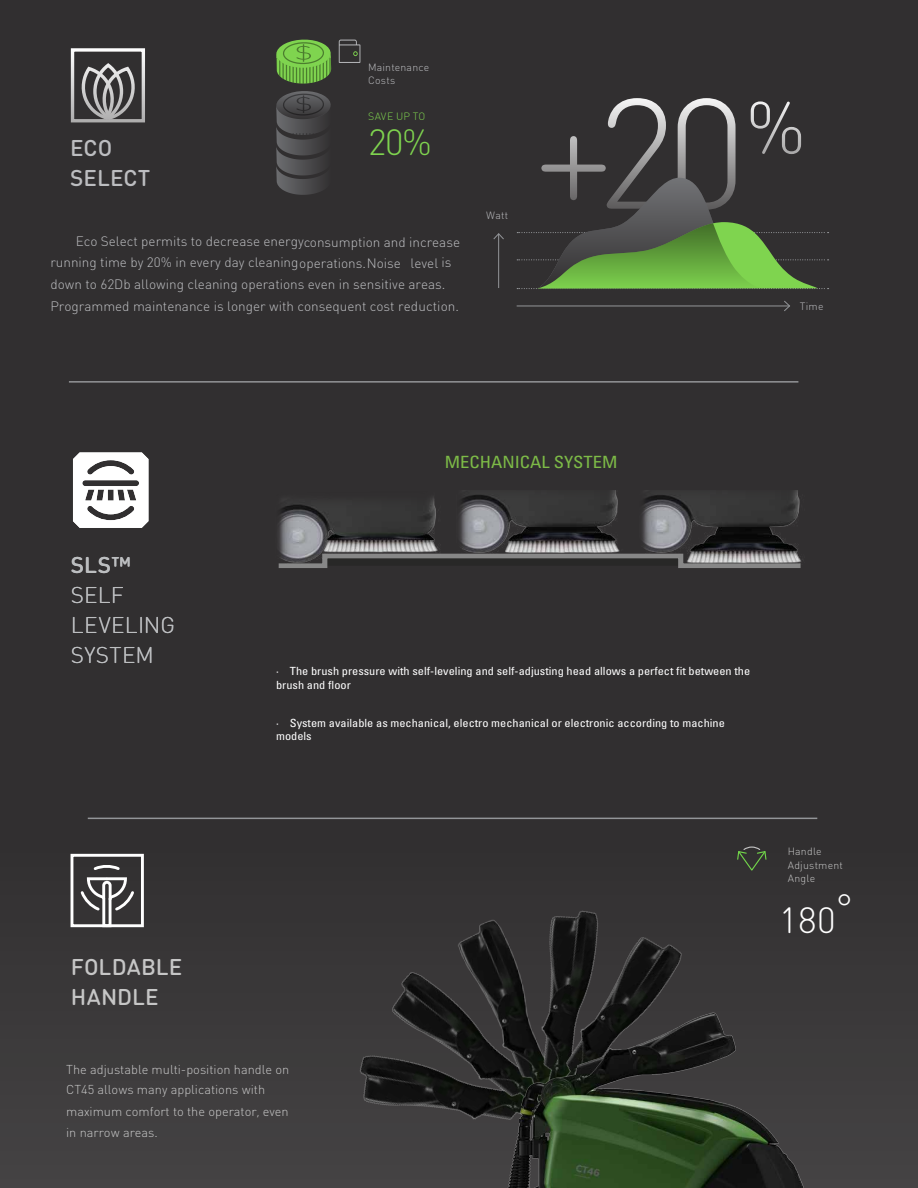
<style>
.page{position:relative;width:918px;height:1188px;background:#312f30}
.page>*{position:absolute;margin:0;border:0;box-sizing:border-box;transform-origin:0 0}
.t1{font:300 154.05px "DIN Round Pro";color:#fff}
.t2{font:300 36px "DIN Round Pro";color:#fff}
.t3{font:300 36px "DIN Round Pro";color:#7fd44f}
.t4{font:300 22.5px/30px "DIN Round Pro";letter-spacing:.015em;color:#bcbdc0}
.t5{font:500 22.5px/30px "DIN Round Pro";letter-spacing:.005em;color:#c6c6c6}
.t6{font:500 22.5px "DIN Round Pro";color:#bcbdc0}
.t7{font:condensed 16.8px "Univers LT Std";color:#7dbb47;scale:1.1 1}
.t8{font:300 13.5px/21px "DIN Round Pro";color:#bcbdc0}
.t9{font:300 12.75px/20.4px "DIN Round Pro";color:#c6c6c6}
.t10{font:condensed 11.25px/13.5px "Univers LT Std";color:#fff;scale:1.1 1}
.dida{font:300 10.5px "DIN Round Pro";letter-spacing:.02em;color:#bcbdc0}
.t11{font:300 10.5px/13.5px "DIN Round Pro";letter-spacing:.02em;color:#c6c6c6}
.dida-2{font:300 10.5px "DIN Round Pro";letter-spacing:.02em;color:#7fd44f}
</style>
<div class="page">
<hr style="left:517px;top:306px;width:273px;height:1px;background:#939598">
<svg style="left:783px;top:300px;width:7px;height:11px"></svg>
<hr style="left:498px;top:234px;width:1px;height:54px;background:#939598">
<svg style="left:493px;top:233px;width:11px;height:7px"></svg>
<svg style="left:517px;top:177px;width:312px;height:112px"></svg>
<div style="left:71px;top:48px;width:74px;height:74px;border:3px solid #fff"></div>
<svg style="left:82px;top:66px;width:53px;height:57px"></svg>
<div style="left:93px;top:64px;width:30px;height:55px;border:3px solid #fff;border-radius:50%"></div>
<hr style="left:69px;top:381px;width:729px;height:2px;background:#939598">
<svg style="left:276px;top:91px;width:55px;height:104px"></svg>
<svg style="left:276px;top:39px;width:84px;height:45px"></svg>
<hr style="left:88px;top:818px;width:729px;height:1px;background:#939598">
<svg style="left:73px;top:452px;width:75px;height:76px"></svg>
<img style="left:459px;top:494px;width:151px;height:57px">
<svg style="left:454px;top:551px;width:156px;height:8px"></svg>
<img style="left:278px;top:497px;width:176px;height:71px">
<img style="left:610px;top:490px;width:192px;height:78px">
<svg style="left:78px;top:866px;width:58px;height:62px"></svg>
<div style="left:71px;top:854px;width:73px;height:73px;border:3px solid #fff"></div>
<img style="left:344px;top:1043px;width:49px;height:102px">
<img style="left:378px;top:972px;width:67px;height:141px">
<img style="left:445px;top:919px;width:71px;height:80px">
<img style="left:516px;top:910px;width:83px;height:89px">
<img style="left:551px;top:924px;width:131px;height:75px">
<img style="left:393px;top:999px;width:449px;height:189px">
<svg style="left:737px;top:846px;width:30px;height:25px"></svg>
<p class="t6" style="left:70px;top:132px;width:43px">ECO</p>
<p class="t6" style="left:70px;top:162px;width:81px">SELECT</p>
<p class="dida" style="left:368px;top:60px;width:63px">Maintenance</p>
<p class="dida" style="left:368px;top:74px;width:29px">Costs</p>
<p class="dida-2" style="left:368px;top:110px;width:59px">SAVE UP TO</p>
<p class="t3" style="left:368px;top:118px;width:65px">20%</p>
<p class="t8" style="left:50px;top:230px;width:411px;text-indent:25px">Eco Select permits to decrease energyconsumption and increase running time by 20% in every day cleaningoperations. Noise level is</p>
<p class="t8" style="left:50px;top:273px;width:410px;line-height:22.2px">down to 62Db allowing cleaning operations even in sensitive areas.<br>Programmed maintenance is longer with consequent cost reduction.</p>
<p class="dida" style="left:486px;top:209px;width:24px">Watt</p>
<h1 class="t1" style="left:534px;top:53px;width:274px">+20<sup>%</sup></h1>
<p class="dida" style="left:800px;top:299px;width:25px">Time</p>
<h3 class="t6" style="left:71px;top:550px;width:62px">SLS™</h3>
<h3 class="t4" style="left:71px;top:579px;width:106px">SELF<br>LEVELING<br>SYSTEM</h3>
<p class="t7" style="left:445px;top:452px;width:159px">MECHANICAL SYSTEM</p>
<p class="t10" style="left:276px;top:664px;width:433px">· The brush pressure with self-leveling and self-adjusting head allows a perfect fit between the brush and floor</p>
<p class="t10" style="left:276px;top:716px;width:410px">· System available as mechanical, electro mechanical or electronic according to machine models</p>
<h3 class="t5" style="left:71px;top:951px;width:113px">FOLDABLE<br>HANDLE</h3>
<p class="t9" style="left:66px;top:1059px;width:225px">The adjustable multi-position handle on<br>CT45 allows many applications with</p>
<p class="t9" style="left:66px;top:1100px;width:224px;line-height:21px">maximum comfort to the operator, even in narrow areas.</p>
<p class="t11" style="left:788px;top:844px;width:57px">Handle<br>Adjustment<br>Angle</p>
<h2 class="t2" style="left:779px;top:896px;width:75px">180°</h2>
</div>
